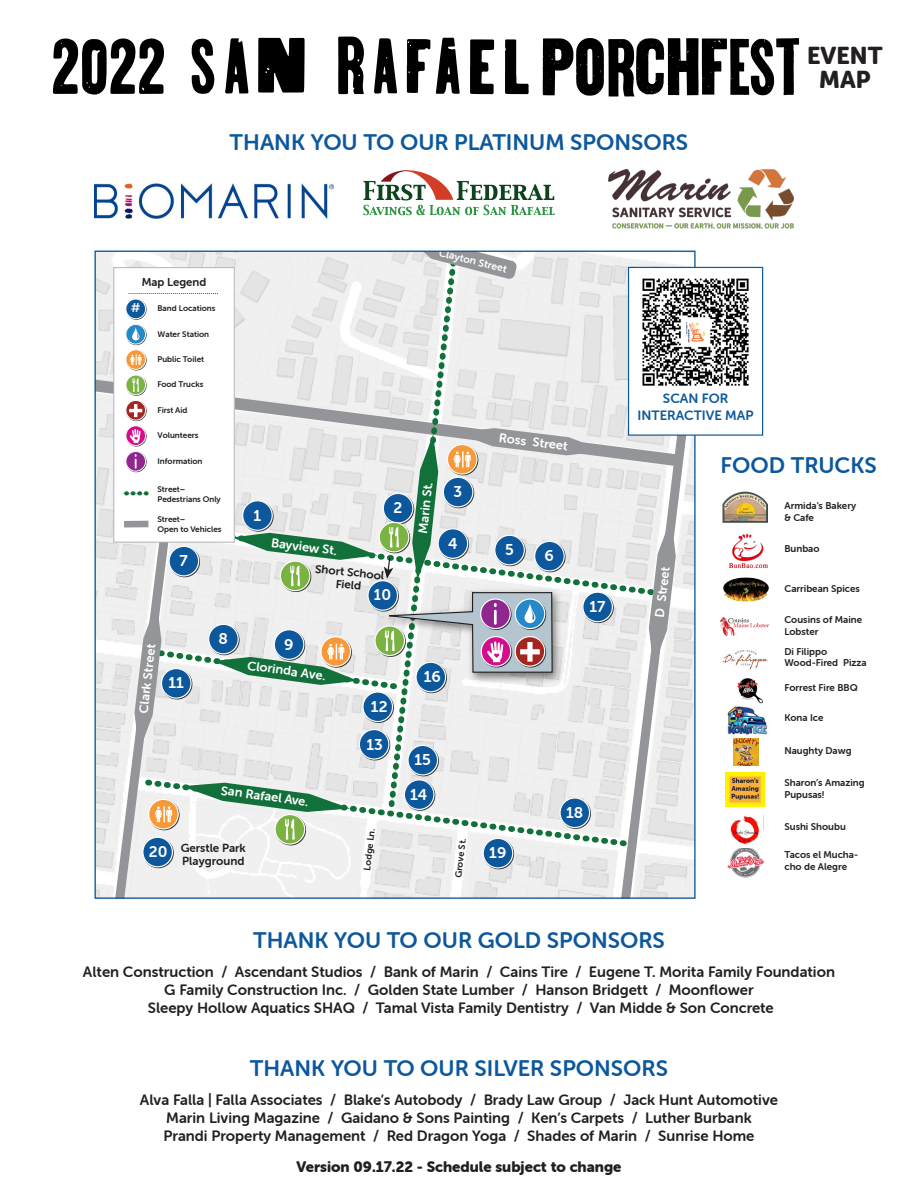
<style>
.page{position:relative;width:918px;height:1188px;background:#fff}
.page>*{position:absolute;margin:0;border:0;box-sizing:border-box;transform-origin:0 0}
.t1{font:24px "Museo Sans Rounded 900";color:#231f20}
.Paragraph_Style_3{font:22.5px "Museo Sans Rounded 700";color:#0d589c}
.t2{font:15.6px "Museo Sans Rounded 700";color:#fff}
.Paragraph_Style_3-2{font:15px/18px "Museo Sans Rounded 700";color:#231f20;text-align:center}
.t3{font:15px "Museo Sans Rounded 900";color:#231f20}
.Paragraph_Style_3-3{font:13.5px "Museo Sans Rounded 700";color:#0d589c}
.t4{font:12.9px "Museo Sans Rounded 700";color:#fff}
.t5{font:12.9px "Museo Sans Rounded 700";color:#f2f3f4;scale:1.09 1}
.t6{font:11.7px/12.9px "Museo Sans Rounded 700";color:#211e1e}
.t7{font:11.55px "Museo Sans Rounded 700";color:#211e1e}
.t8{font:10.5px "Museo Sans Rounded 700";color:#fff}
.Paragraph_Style_3-4{font:9.9px/11.9px "Museo Sans Rounded 700";color:#231f20}
.t9{font:9.45px "Museo Sans Rounded 700";color:#211e1e}
.t10{font:8.25px/9.9px "Museo Sans Rounded 700";color:#211e1e}
</style>
<div class="page">
<img style="left:97px;top:253px;width:512px;height:644px">
<svg style="left:103px;top:387px;width:89px;height:510px"></svg>
<svg style="left:609px;top:265px;width:85px;height:632px"></svg>
<div style="left:114px;top:268px;width:120px;height:274px;background:#fff"></div>
<svg style="left:484px;top:839px;width:30px;height:30px"></svg>
<div style="left:483px;top:839px;width:31px;height:30px;border:1px solid #040503;border-radius:50%"></div>
<div style="left:483px;top:838px;width:30px;height:30px;background:#0d589c;border-radius:50%"></div>
<div style="left:483px;top:838px;width:30px;height:31px;border:1px solid #fff;border-radius:50%"></div>
<svg style="left:144px;top:838px;width:29px;height:30px"></svg>
<div style="left:143px;top:838px;width:31px;height:30px;border:1px solid #040503;border-radius:50%"></div>
<div style="left:143px;top:837px;width:29px;height:30px;background:#0d589c;border-radius:50%"></div>
<div style="left:142px;top:837px;width:31px;height:30px;border:1px solid #fff;border-radius:50%"></div>
<svg style="left:122px;top:253px;width:554px;height:597px"></svg>
<svg style="left:258px;top:38px;width:47px;height:55px;background:#191919"></svg>
<svg style="left:338px;top:37px;width:26px;height:57px"></svg>
<svg style="left:470px;top:39px;width:24px;height:55px"></svg>
<svg style="left:436px;top:38px;width:24px;height:56px"></svg>
<svg style="left:374px;top:38px;width:23px;height:56px"></svg>
<svg style="left:225px;top:38px;width:24px;height:56px"></svg>
<svg style="left:191px;top:38px;width:24px;height:56px"></svg>
<svg style="left:407px;top:39px;width:23px;height:54px"></svg>
<svg style="left:505px;top:39px;width:24px;height:55px"></svg>
<svg style="left:543px;top:38px;width:256px;height:59px"></svg>
<svg style="left:53px;top:38px;width:112px;height:57px"></svg>
<div style="left:628px;top:267px;width:135px;height:169px;background:#fff;border:1px solid #0d589c"></div>
<img style="left:642px;top:278px;width:107px;height:108px">
<img style="left:94px;top:183px;width:239px;height:35px">
<svg style="left:363px;top:170px;width:192px;height:45px"></svg>
<img style="left:609px;top:169px;width:185px;height:59px">
<img style="left:725px;top:772px;width:41px;height:35px">
<img style="left:723px;top:578px;width:46px;height:24px">
<img style="left:722px;top:492px;width:46px;height:31px">
<img style="left:727px;top:703px;width:41px;height:32px">
<img style="left:722px;top:650px;width:46px;height:19px">
<img style="left:727px;top:848px;width:38px;height:29px">
<img style="left:730px;top:816px;width:29px;height:28px">
<img style="left:720px;top:618px;width:49px;height:18px">
<img style="left:729px;top:534px;width:39px;height:35px">
<img style="left:733px;top:738px;width:26px;height:27px">
<img style="left:737px;top:678px;width:26px;height:25px">
<p class="Paragraph_Style_3" style="left:230px;top:129px;width:460px">THANK YOU TO OUR PLATINUM SPONSORS</p>
<p class="t1" style="left:807px;top:42px;width:77px">EVENT</p>
<p class="t1" style="left:819px;top:66px;width:53px">MAP</p>
<p class="t7" style="left:142px;top:275px;width:66px">Map Legend</p>
<p class="t5" style="left:131px;top:301px;width:10px">#</p>
<p class="t10" style="left:157px;top:303px;width:60px">Band Locations</p>
<p class="t10" style="left:157px;top:329px;width:53px">Water Station</p>
<p class="t10" style="left:157px;top:354px;width:48px">Public Toilet</p>
<p class="t10" style="left:157px;top:380px;width:47px">Food Trucks</p>
<p class="t10" style="left:157px;top:405px;width:31px">First Aid</p>
<p class="t10" style="left:157px;top:431px;width:43px">Volunteers</p>
<p class="t10" style="left:157px;top:456px;width:46px">Information</p>
<p class="t10" style="left:157px;top:484px;width:65px">Street–<br>Pedestrians Only</p>
<p class="t10" style="left:157px;top:514px;width:66px">Street–<br>Open to Vehicles</p>
<p class="t2" style="left:253px;top:506px;width:9px">1</p>
<p class="t8" style="left:441px;top:247px;width:71px;rotate:14deg">Clayton Street</p>
<p class="t2" style="left:393px;top:499px;width:10px">2</p>
<p class="t4" style="left:416px;top:533px;width:53px;rotate:-84deg">Marin St.</p>
<p class="t2" style="left:454px;top:483px;width:10px">3</p>
<p class="t4" style="left:500px;top:431px;width:71px;rotate:7deg">Ross Street</p>
<p class="Paragraph_Style_3-3" style="left:663px;top:391px;width:67px">SCAN FOR</p>
<p class="Paragraph_Style_3-3" style="left:638px;top:407px;width:117px">INTERACTIVE MAP</p>
<p class="Paragraph_Style_3" style="left:721px;top:453px;width:158px">FOOD TRUCKS</p>
<p class="Paragraph_Style_3-4" style="left:784px;top:500px;width:73px">Armida’s Bakery &amp; Cafe</p>
<p class="t2" style="left:180px;top:552px;width:10px">7</p>
<p class="t4" style="left:136px;top:712px;width:71px;rotate:-83deg">Clark Street</p>
<p class="t2" style="left:168px;top:674px;width:17px">11</p>
<p class="t4" style="left:272px;top:535px;width:67px;rotate:7deg">Bayview St.</p>
<p class="t2" style="left:219px;top:630px;width:11px">8</p>
<p class="t2" style="left:284px;top:635px;width:11px">9</p>
<p class="t6" style="left:316px;top:562px;width:71px;text-align:center;rotate:6deg">Short School<br>Field</p>
<p class="t2" style="left:374px;top:586px;width:19px">10</p>
<p class="t4" style="left:248px;top:658px;width:81px;rotate:8deg">Clorinda Ave.</p>
<p class="t2" style="left:371px;top:698px;width:18px">12</p>
<p class="t2" style="left:367px;top:736px;width:18px">13</p>
<p class="t4" style="left:222px;top:783px;width:89px;rotate:8deg">San Rafael Ave.</p>
<p class="t2" style="left:448px;top:534px;width:11px">4</p>
<p class="t2" style="left:424px;top:668px;width:19px">16</p>
<p class="t2" style="left:414px;top:751px;width:18px">15</p>
<p class="t2" style="left:410px;top:785px;width:19px">14</p>
<p class="t2" style="left:505px;top:541px;width:10px">5</p>
<p class="t9" style="left:362px;top:870px;width:44px;rotate:-83deg">Lodge Ln.</p>
<p class="t9" style="left:453px;top:877px;width:41px;rotate:-83deg">Grove St.</p>
<p class="t6" style="left:181px;top:841px;width:66px">Gerstle Park<br>Playground</p>
<p class="t2" style="left:149px;top:843px;width:20px">20</p>
<p class="t2" style="left:489px;top:844px;width:19px">19</p>
<p class="t2" style="left:545px;top:547px;width:11px">6</p>
<p class="t2" style="left:590px;top:598px;width:17px">17</p>
<p class="t2" style="left:566px;top:804px;width:19px">18</p>
<p class="t4" style="left:652px;top:617px;width:53px;rotate:-83deg">D Street</p>
<p class="Paragraph_Style_3" style="left:253px;top:928px;width:413px">THANK YOU TO OUR GOLD SPONSORS</p>
<p class="Paragraph_Style_3-4" style="left:784px;top:543px;width:37px">Bunbao</p>
<p class="Paragraph_Style_3-4" style="left:784px;top:583px;width:77px">Carribean Spices</p>
<p class="Paragraph_Style_3-4" style="left:784px;top:614px;width:79px">Cousins of Maine<br>Lobster</p>
<p class="Paragraph_Style_3-4" style="left:784px;top:645px;width:44px">Di Filippo</p>
<p class="Paragraph_Style_3-4" style="left:784px;top:657px;width:84px">Wood-Fired Pizza</p>
<p class="Paragraph_Style_3-4" style="left:784px;top:682px;width:75px">Forrest Fire BBQ</p>
<p class="Paragraph_Style_3-4" style="left:784px;top:712px;width:40px">Kona Ice</p>
<p class="Paragraph_Style_3-4" style="left:784px;top:744px;width:69px">Naughty Dawg</p>
<p class="Paragraph_Style_3-4" style="left:784px;top:776px;width:82px">Sharon’s Amazing</p>
<p class="Paragraph_Style_3-4" style="left:784px;top:788px;width:42px">Pupusas!</p>
<p class="Paragraph_Style_3-4" style="left:784px;top:821px;width:63px">Sushi Shoubu</p>
<p class="Paragraph_Style_3-4" style="left:784px;top:849px;width:75px">Tacos el Mucha&shy;cho de Alegre</p>
<p class="Paragraph_Style_3-2" style="left:83px;top:963px;width:754px">Alten Construction / Ascendant Studios / Bank of Marin / Cains Tire / Eugene T. Morita Family Foundation<br>G Family Construction Inc. / Golden State Lumber / Hanson Bridgett / Moonflower<br>Sleepy Hollow Aquatics SHAQ / Tamal Vista Family Dentistry / Van Midde &amp; Son Concrete</p>
<p class="Paragraph_Style_3" style="left:250px;top:1056px;width:420px">THANK YOU TO OUR SILVER SPONSORS</p>
<p class="Paragraph_Style_3-2" style="left:140px;top:1091px;width:640px">Alva Falla | Falla Associates / Blake’s Autobody / Brady Law Group / Jack Hunt Automotive<br>Marin Living Magazine / Gaidano &amp; Sons Painting / Ken’s Carpets / Luther Burbank<br>Prandi Property Management / Red Dragon Yoga / Shades of Marin / Sunrise Home</p>
<p class="t3" style="left:297px;top:1158px;width:326px">Version 09.17.22 - Schedule subject to change</p>
</div>
